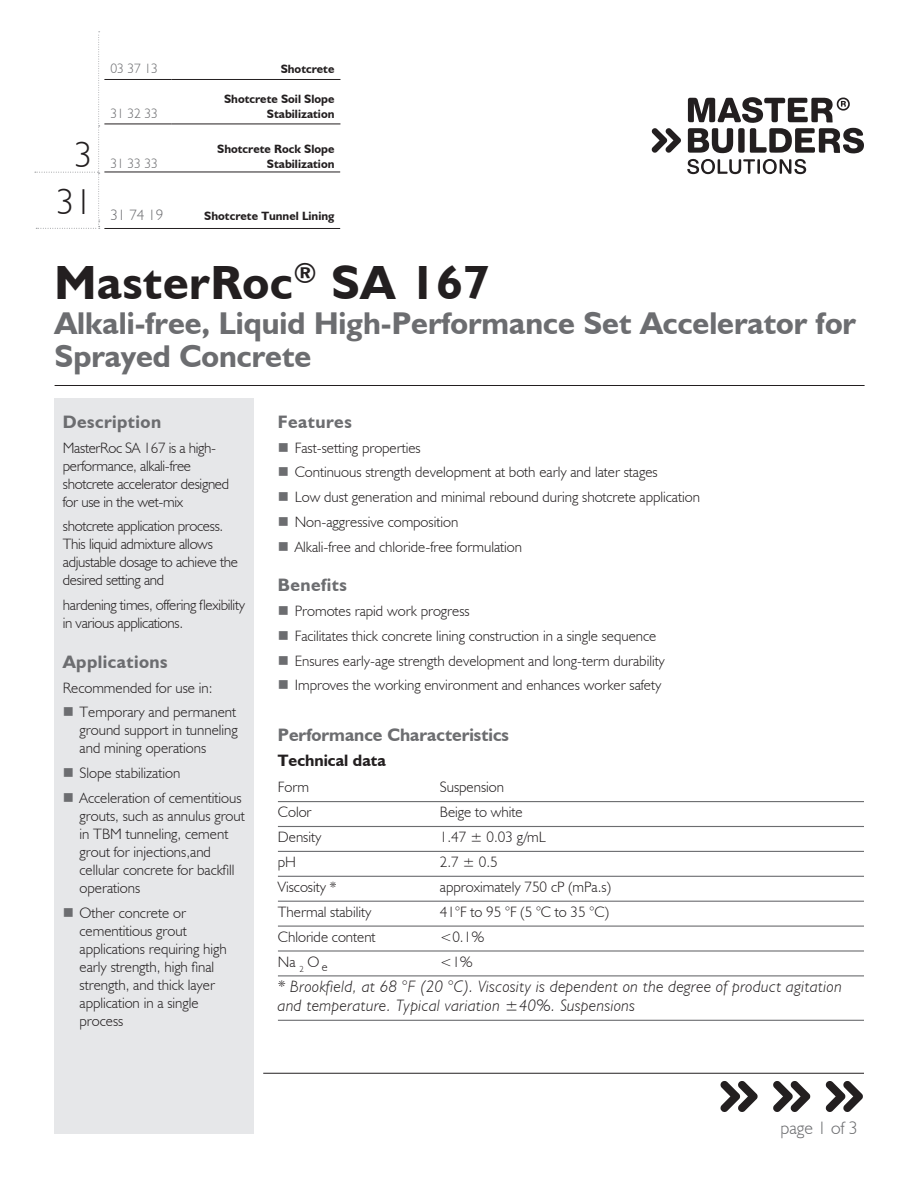
<style>
.page{position:relative;width:918px;height:1188px;background:#fff}
.page>*{position:absolute;margin:0;border:0;box-sizing:border-box;transform-origin:0 0}
.Product_Name{font:700 48px "Humanist 521 BT";letter-spacing:.015em;color:#231f20}
.Large_Numbers_-_Left{font:300 36px "Humanist 521 BT";color:#231f20}
.Gray_Descriptor_Subhead{font:700 31.5px/33px "Humanist 521 BT";color:#6c6d70}
.Section_Header{font:700 18px "Humanist 521 BT";letter-spacing:.025em;color:#6c6d70}
.Table_Title{font:700 18px "Humanist 521 BT";color:#6c6d70}
.t1{font:300 18px "Humanist 521 BT";color:#6c6d70}
.Table_Bottom_Line{font:italic 300 16.5px/19.5px "Humanist 521 BT";letter-spacing:.025em;color:#231f20}
.Table_Title-2{font:700 16.5px "Humanist 521 BT";color:#231f20}
.Pg__1_Left_Column_Body{font:300 15px/18px "Humanist 521 BT";color:#231f20}
.Pg__1_Left_Column_Body-2{font:300 15px/18px "Humanist 521 BT";letter-spacing:-.02em;color:#231f20}
.Table_Bottom_Line-2{font:300 15px "Humanist 521 BT";color:#231f20}
.Middle_Numbers_-_Gray{font:300 15px "Humanist 521 BT";color:#6c6d70}
.Middle_Numbers_-_Gray-2{font:300 13.5px "Humanist 521 BT";color:#6c6d70}
.Bold_Description_-_Right{font:700 12px "Humanist 521 BT";color:#231f20}
</style>
<div class="page">
<hr style="left:263px;top:1073px;width:601px;height:1px;background:#231f20">
<svg style="left:687px;top:159px;width:119px;height:15px"></svg>
<svg style="left:652px;top:128px;width:29px;height:25px"></svg>
<svg style="left:688px;top:97px;width:176px;height:56px"></svg>
<hr style="left:55px;top:385px;width:810px;height:1px;background:#231f20">
<div style="left:54px;top:399px;width:200px;height:735px;background:#e6e7e9"></div>
<hr style="left:278px;top:801px;width:586px;height:1px;background:#6c6d70">
<hr style="left:278px;top:826px;width:586px;height:1px;background:#6c6d70">
<hr style="left:278px;top:851px;width:586px;height:1px;background:#6c6d70">
<hr style="left:278px;top:876px;width:586px;height:1px;background:#6c6d70">
<hr style="left:278px;top:901px;width:586px;height:1px;background:#6c6d70">
<hr style="left:278px;top:926px;width:586px;height:1px;background:#6c6d70">
<hr style="left:278px;top:950px;width:586px;height:2px;background:#6c6d70">
<hr style="left:278px;top:975px;width:586px;height:1px;background:#6c6d70">
<hr style="left:278px;top:1020px;width:586px;height:1px;background:#6c6d70">
<svg style="left:720px;top:1081px;width:38px;height:31px"></svg>
<svg style="left:773px;top:1081px;width:37px;height:31px"></svg>
<svg style="left:826px;top:1081px;width:37px;height:31px"></svg>
<hr style="left:104px;top:124px;width:68px;height:1px;background:#231f20">
<hr style="left:172px;top:124px;width:168px;height:1px;background:#231f20">
<hr style="left:104px;top:79px;width:68px;height:1px;background:#231f20">
<hr style="left:172px;top:79px;width:168px;height:1px;background:#231f20">
<hr style="left:104px;top:172px;width:236px;height:1px;background:#231f20">
<hr style="left:104px;top:228px;width:236px;height:1px;background:#231f20">
<svg style="left:35px;top:31px;width:65px;height:198px"></svg>
<p class="Large_Numbers_-_Left" style="left:75px;top:132px;width:20px">3</p>
<p class="Large_Numbers_-_Left" style="left:56px;top:180px;width:38px">31</p>
<p class="Middle_Numbers_-_Gray-2" style="left:110px;top:60px;width:49px">03 37 13</p>
<p class="Bold_Description_-_Right" style="left:281px;top:61px;width:55px">Shotcrete</p>
<p class="Middle_Numbers_-_Gray-2" style="left:110px;top:105px;width:49px">31 32 33</p>
<p class="Bold_Description_-_Right" style="left:224px;top:91px;width:112px">Shotcrete Soil Slope</p>
<p class="Bold_Description_-_Right" style="left:267px;top:106px;width:69px">Stabilization</p>
<p class="Middle_Numbers_-_Gray-2" style="left:110px;top:156px;width:49px">31 33 33</p>
<p class="Bold_Description_-_Right" style="left:217px;top:142px;width:119px">Shotcrete Rock Slope</p>
<p class="Bold_Description_-_Right" style="left:267px;top:157px;width:69px">Stabilization</p>
<p class="Middle_Numbers_-_Gray" style="left:110px;top:206px;width:55px">31 74 19</p>
<p class="Bold_Description_-_Right" style="left:204px;top:209px;width:132px">Shotcrete Tunnel Lining</p>
<p class="Product_Name" style="left:55px;top:253px;width:437px">MasterRoc<sup>®</sup> SA 167</p>
<p class="Gray_Descriptor_Subhead" style="left:55px;top:306px;width:803px">Alkali-free, Liquid High-Performance Set Accelerator for<br>Sprayed Concrete</p>
<p class="Section_Header" style="left:63px;top:411px;width:100px">Description</p>
<p class="Pg__1_Left_Column_Body-2" style="left:63px;top:438px;width:168px">MasterRoc SA 167 is a high&shy;performance, alkali-free shotcrete accelerator designed for use in the wet-mix</p>
<p class="Pg__1_Left_Column_Body-2" style="left:63px;top:517px;width:177px">shotcrete application process.<br>This liquid admixture allows adjustable dosage to achieve the desired setting and</p>
<p class="Pg__1_Left_Column_Body-2" style="left:63px;top:596px;width:184px">hardening times, offering flexibility in various applications.</p>
<p class="Section_Header" style="left:63px;top:651px;width:106px">Applications</p>
<p class="Pg__1_Left_Column_Body" style="left:63px;top:678px;width:151px">Recommended for use in:</p>
<p class="Pg__1_Left_Column_Body" style="left:80px;top:703px;width:160px;text-align:justify">Temporary and permanent ground support in tunneling and mining operations</p>
<p class="Pg__1_Left_Column_Body" style="left:80px;top:764px;width:102px">Slope stabilization</p>
<p class="Pg__1_Left_Column_Body" style="left:80px;top:789px;width:167px">Acceleration of cementitious grouts, such as annulus grout in TBM tunneling, cement grout for injections,and cellular concrete for backfill operations</p>
<p class="Pg__1_Left_Column_Body" style="left:80px;top:903px;width:149px">Other concrete or cementitious grout applications requiring high early strength, high final strength, and thick layer application in a single process</p>
<p class="Section_Header" style="left:278px;top:411px;width:75px">Features</p>
<p class="Pg__1_Left_Column_Body" style="left:295px;top:438px;width:128px">Fast-setting properties</p>
<p class="Pg__1_Left_Column_Body" style="left:295px;top:463px;width:365px">Continuous strength development at both early and later stages</p>
<p class="Pg__1_Left_Column_Body" style="left:295px;top:488px;width:407px">Low dust generation and minimal rebound during shotcrete application</p>
<p class="Pg__1_Left_Column_Body" style="left:295px;top:513px;width:165px">Non-aggressive composition</p>
<p class="Pg__1_Left_Column_Body" style="left:295px;top:537px;width:229px">Alkali-free and chloride-free formulation</p>
<p class="Section_Header" style="left:278px;top:574px;width:70px">Benefits</p>
<p class="Pg__1_Left_Column_Body" style="left:295px;top:602px;width:177px">Promotes rapid work progress</p>
<p class="Pg__1_Left_Column_Body" style="left:295px;top:627px;width:363px">Facilitates thick concrete lining construction in a single sequence</p>
<p class="Pg__1_Left_Column_Body" style="left:295px;top:651px;width:372px">Ensures early-age strength development and long-term durability</p>
<p class="Pg__1_Left_Column_Body" style="left:295px;top:676px;width:368px">Improves the working environment and enhances worker safety</p>
<p class="Table_Title" style="left:278px;top:724px;width:233px">Performance Characteristics</p>
<p class="Table_Title-2" style="left:278px;top:750px;width:110px">Technical data</p>
<p class="Table_Bottom_Line-2" style="left:278px;top:778px;width:33px">Form</p>
<p class="Table_Bottom_Line-2" style="left:440px;top:778px;width:66px">Suspension</p>
<p class="Table_Bottom_Line-2" style="left:278px;top:803px;width:35px">Color</p>
<p class="Table_Bottom_Line-2" style="left:440px;top:803px;width:84px">Beige to white</p>
<p class="Table_Bottom_Line-2" style="left:278px;top:828px;width:45px">Density</p>
<p class="Table_Bottom_Line-2" style="left:440px;top:828px;width:107px">1.47 ± 0.03 g/mL</p>
<p class="Table_Bottom_Line-2" style="left:278px;top:853px;width:20px">pH</p>
<p class="Table_Bottom_Line-2" style="left:440px;top:853px;width:59px">2.7 ± 0.5</p>
<p class="Table_Bottom_Line-2" style="left:278px;top:878px;width:60px">Viscosity *</p>
<p class="Table_Bottom_Line-2" style="left:440px;top:878px;width:173px">approximately 750 cP (mPa.s)</p>
<p class="Table_Bottom_Line-2" style="left:278px;top:903px;width:95px">Thermal stability</p>
<p class="Table_Bottom_Line-2" style="left:440px;top:903px;width:170px">41°F to 95 °F (5 °C to 35 °C)</p>
<p class="Table_Bottom_Line-2" style="left:278px;top:927px;width:99px">Chloride content</p>
<p class="Table_Bottom_Line-2" style="left:440px;top:927px;width:46px">&lt;0.1%</p>
<p class="Table_Bottom_Line-2" style="left:278px;top:952px;width:51px">Na <sub>2</sub> O<sub>e</sub></p>
<p class="Table_Bottom_Line-2" style="left:440px;top:952px;width:35px">&lt;1%</p>
<p class="Table_Bottom_Line" style="left:278px;top:976px;width:565px">* Brookfield, at 68 °F (20 °C). Viscosity is dependent on the degree of product agitation and temperature. Typical variation ±40%. Suspensions</p>
<p class="t1" style="left:781px;top:1117px;width:79px">page 1 of 3</p>
</div>
